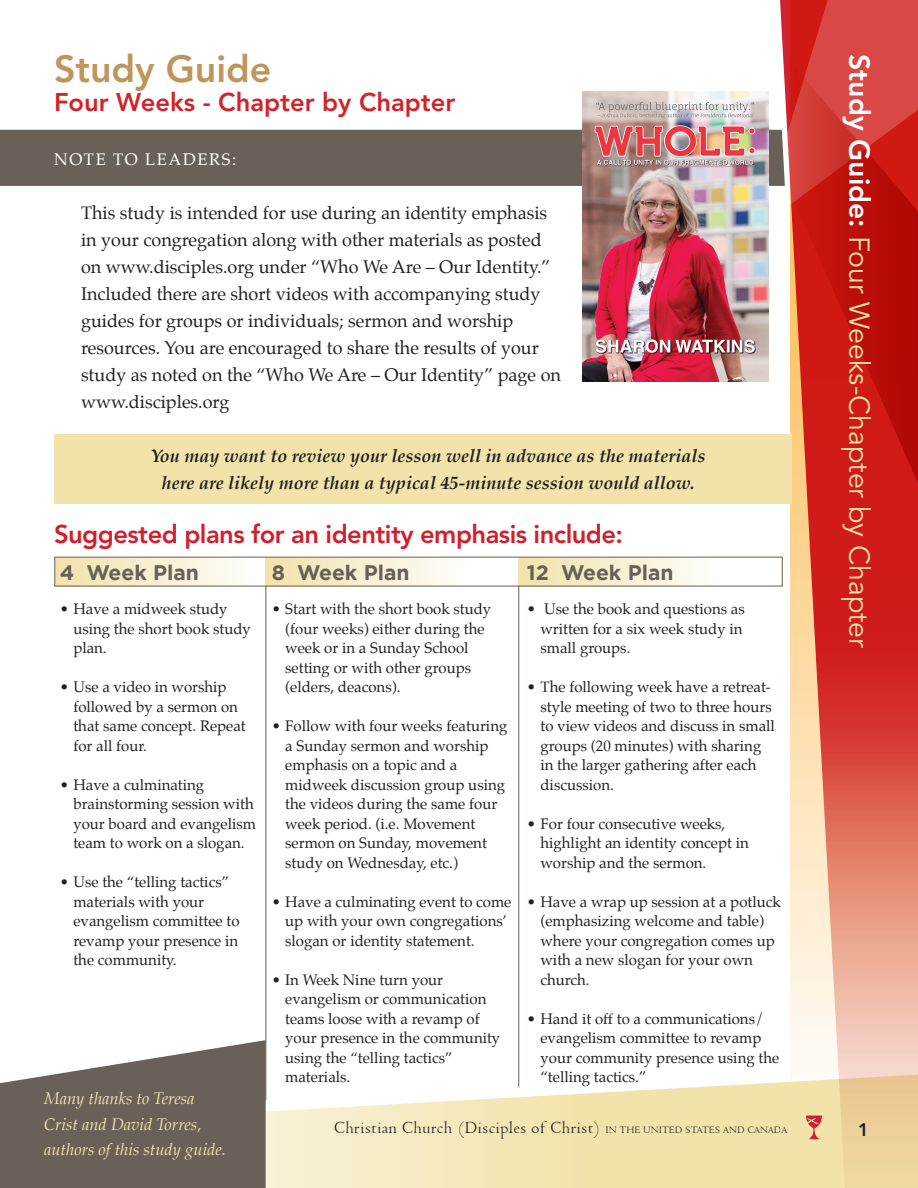
<style>
.page{position:relative;width:918px;height:1188px;background:#fff}
.page>*{position:absolute;margin:0;border:0;box-sizing:border-box;transform-origin:0 0}
.t1{font:800 37.5px "Avenir";color:#be955a}
.t2{font:28.5px "Avenir";color:#f2e3ab}
.t3{font:800 25.5px "Avenir";letter-spacing:-.02em;color:#d0202e}
.t4{font:800 25.5px "Avenir";color:#d1232a}
.t5{font:700 21px "Gotham";color:#696158}
.t6{font:18px/27px "Palatino";color:#231f20}
.t7{font:italic 700 18px/27px "Palatino";color:#231f20;text-align:center}
.t8{font:18px "Venetian 301 BT";color:#231f20}
.t9{font:800 18px "Avenir";color:#231f20}
.t10{font:italic 16.5px/25.5px "Palatino";color:#f2e3ab}
.t11{font:16.5px "Palatino";letter-spacing:.1em;color:#fff}
.t12{font:15px/19.5px "Palatino";color:#231f20}
.s1{font-weight:800;color:#fff}
.s2{font-size:10.5px}
</style>
<div class="page">
<svg style="left:266px;top:1075px;width:514px;height:113px"></svg>
<svg style="left:780px;top:484px;width:138px;height:704px;background:#e89580"></svg>
<svg style="left:780px;top:0;width:138px;height:35px;background:#d63b38"></svg>
<svg style="left:767px;top:35px;width:151px;height:449px;background:#d03e37"></svg>
<div style="left:55px;top:557px;width:204px;height:29px;background:linear-gradient(to right,#f2e3aa,#fefefd)"></div>
<div style="left:266px;top:557px;width:204px;height:29px;background:linear-gradient(to right,#f2e3aa,#fefefd)"></div>
<div style="left:519px;top:557px;width:203px;height:29px;background:linear-gradient(to right,#f2e3aa,#fefefd)"></div>
<div style="left:54px;top:434px;width:738px;height:69px;background:#f2e3ab"></div>
<div style="left:0;top:130px;width:785px;height:56px;background:#696158"></div>
<img style="left:582px;top:91px;width:187px;height:290px">
<div style="left:54px;top:557px;width:729px;height:29px;border:1px solid #696158"></div>
<hr style="left:265px;top:586px;width:1px;height:514px;background:#696158">
<hr style="left:518px;top:586px;width:1px;height:501px;background:#696158">
<svg style="left:0;top:1040px;width:266px;height:148px;background:#7f7870"></svg>
<h1 class="t1" style="left:54px;top:47px;width:219px">Study Guide</h1>
<h3 class="t4" style="left:54px;top:87px;width:403px">Four Weeks - Chapter by Chapter</h3>
<p class="t11" style="left:54px;top:145px;width:184px">NOTE TO LEADERS:</p>
<p class="t6" style="left:81px;top:199px;width:482px">This study is intended for use during an identity emphasis in your congregation along with other materials as posted on www.disciples.org under “Who We Are – Our Identity.” Included there are short videos with accompanying study guides for groups or individuals; sermon and worship resources. You are encouraged to share the results of your study as noted on the “Who We Are – Our Identity” page on www.disciples.org</p>
<p class="t7" style="left:151px;top:442px;width:556px">You may want to review your lesson well in advance as the materials here are likely more than a typical 45-minute session would allow.</p>
<h3 class="t3" style="left:54px;top:519px;width:571px">Suggested plans for an identity emphasis include:</h3>
<h3 class="t5" style="left:60px;top:558px;width:141px">4 Week Plan</h3>
<p class="t12" style="left:73px;top:599px;width:179px;text-indent:-14px">• Have a midweek study using the short book study plan.</p>
<p class="t12" style="left:73px;top:677px;width:174px;text-indent:-14px">• Use a video in worship followed by a sermon on that same concept. Repeat for all four.</p>
<p class="t12" style="left:73px;top:775px;width:184px;text-indent:-14px">• Have a culminating brainstorming session with your board and evangelism team to work on a slogan.</p>
<p class="t12" style="left:73px;top:872px;width:168px;text-indent:-14px">• Use the “telling tactics” materials with your evangelism committee to revamp your presence in the community.</p>
<h3 class="t5" style="left:272px;top:558px;width:139px">8 Week Plan</h3>
<p class="t12" style="left:285px;top:599px;width:208px;text-indent:-14px">• Start with the short book study (four weeks) either during the week or in a Sunday School setting or with other groups (elders, deacons).</p>
<p class="t12" style="left:285px;top:716px;width:224px;text-indent:-14px">• Follow with four weeks featuring a Sunday sermon and worship emphasis on a topic and a midweek discussion group using the videos during the same four week period. (i.e. Movement sermon on Sunday, movement study on Wednesday, etc.)</p>
<p class="t12" style="left:285px;top:892px;width:228px;text-indent:-14px">• Have a culminating event to come up with your own congregations’ slogan or identity statement.</p>
<p class="t12" style="left:285px;top:970px;width:217px;text-indent:-14px">• In Week Nine turn your evangelism or communication teams loose with a revamp of your presence in the community using the “telling tactics” materials.</p>
<h3 class="t5" style="left:527px;top:558px;width:148px">12 Week Plan</h3>
<p class="t12" style="left:540px;top:599px;width:206px;text-indent:-14px">• Use the book and questions as written for a six week study in small groups.</p>
<p class="t12" style="left:540px;top:677px;width:236px;text-indent:-14px">• The following week have a retreat&shy;style meeting of two to three hours to view videos and discuss in small groups (20 minutes) with sharing in the larger gathering after each discussion.</p>
<p class="t12" style="left:540px;top:814px;width:210px;text-indent:-14px">• For four consecutive weeks, highlight an identity concept in worship and the sermon.</p>
<p class="t12" style="left:540px;top:892px;width:242px;text-indent:-14px">• Have a wrap up session at a potluck (emphasizing welcome and table) where your congregation comes up with a new slogan for your own church.</p>
<p class="t12" style="left:540px;top:1009px;width:240px;text-indent:-14px">• Hand it off to a communications/ evangelism committee to revamp your community presence using the “telling tactics.”</p>
<h2 class="t2" style="left:876px;top:54px;width:596px;rotate:90deg"><span class="s1">Study Guide:</span> Four Weeks-Chapter by Chapter</h2>
<p class="t10" style="left:44px;top:1086px;width:183px">Many thanks to Teresa<br>Crist and David Torres, authors of this study guide.</p>
<p class="t8" style="left:334px;top:1117px;width:455px">Christian Church (Disciples of Christ) <span class="s2">IN THE UNITED STATES AND CANADA</span></p>
<p class="t9" style="left:858px;top:1119px;width:12px">1</p>
</div>
